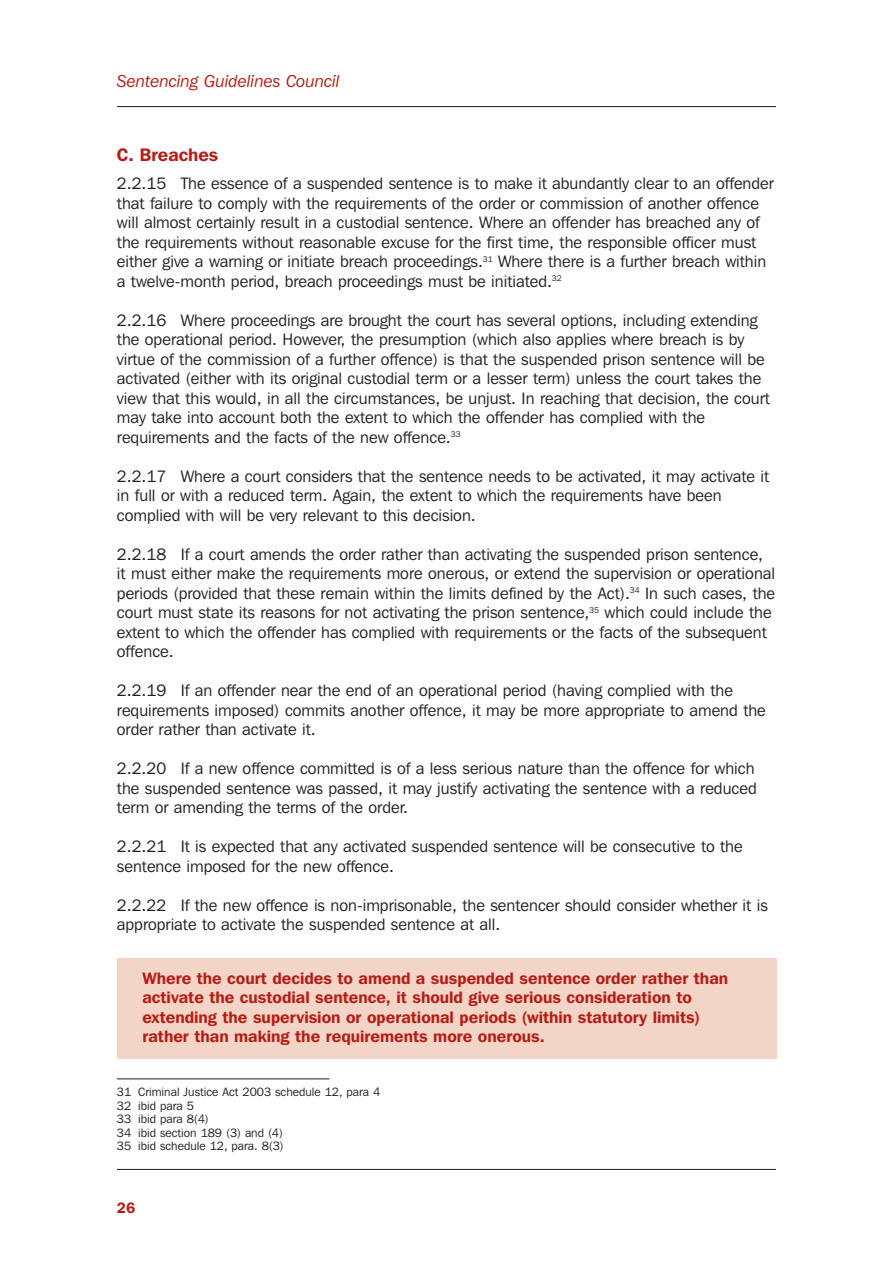
<style>
.page{position:relative;width:893px;height:1263px;background:#fff}
.page>*{position:absolute;margin:0;border:0;box-sizing:border-box;transform-origin:0 0}
.t1{font:600 18px "Franklin Gothic IT Cby BT";color:#b41d15}
.t2{font:italic 17.25px "Franklin Gothic IT Cby BT";color:#b41d15}
.t3{font:16.5px/19.5px "Franklin Gothic IT Cby BT";color:#231f20}
.t4{font:600 16.5px/19.5px "Franklin Gothic IT Cby BT";color:#b41d15}
.t5{font:600 15px "Franklin Gothic IT Cby BT";color:#b41d15}
.t6{font:12px/13.5px "Franklin Gothic IT Cby BT";color:#231f20}
</style>
<div class="page">
<div style="left:117px;top:958px;width:659px;height:101px;background:#f3d5c7"></div>
<hr style="left:117px;top:1169px;width:659px;height:1px;background:#231f20">
<hr style="left:117px;top:106px;width:659px;height:1px;background:#231f20">
<hr style="left:117px;top:1078px;width:213px;height:1px;background:#231f20">
<p class="t2" style="left:117px;top:75px;width:224px">Sentencing Guidelines Council</p>
<p class="t1" style="left:117px;top:149px;width:103px">C. Breaches</p>
<p class="t3" style="left:117px;top:175px;width:658px">2.2.15 The essence of a suspended sentence is to make it abundantly clear to an offender that failure to comply with the requirements of the order or commission of another offence will almost certainly result in a custodial sentence. Where an offender has breached any of the requirements without reasonable excuse for the first time, the responsible officer must either give a warning or initiate breach proceedings.<sup>31</sup> Where there is a further breach within a twelve-month period, breach proceedings must be initiated.<sup>32</sup></p>
<p class="t3" style="left:117px;top:312px;width:654px">2.2.16 Where proceedings are brought the court has several options, including extending the operational period. However, the presumption (which also applies where breach is by virtue of the commission of a further offence) is that the suspended prison sentence will be activated (either with its original custodial term or a lesser term) unless the court takes the view that this would, in all the circumstances, be unjust. In reaching that decision, the court may take into account both the extent to which the offender has complied with the requirements and the facts of the new offence.<sup>33</sup></p>
<p class="t3" style="left:117px;top:468px;width:654px">2.2.17 Where a court considers that the sentence needs to be activated, it may activate it in full or with a reduced term. Again, the extent to which the requirements have been complied with will be very relevant to this decision.</p>
<p class="t3" style="left:117px;top:546px;width:660px">2.2.18 If a court amends the order rather than activating the suspended prison sentence, it must either make the requirements more onerous, or extend the supervision or operational periods (provided that these remain within the limits defined by the Act).<sup>34</sup> In such cases, the court must state its reasons for not activating the prison sentence,<sup>35</sup> which could include the extent to which the offender has complied with requirements or the facts of the subsequent offence.</p>
<p class="t3" style="left:117px;top:682px;width:650px">2.2.19 If an offender near the end of an operational period (having complied with the requirements imposed) commits another offence, it may be more appropriate to amend the order rather than activate it.</p>
<p class="t3" style="left:117px;top:760px;width:641px">2.2.20 If a new offence committed is of a less serious nature than the offence for which the suspended sentence was passed, it may justify activating the sentence with a reduced term or amending the terms of the order.</p>
<p class="t3" style="left:117px;top:838px;width:627px">2.2.21 It is expected that any activated suspended sentence will be consecutive to the sentence imposed for the new offence.</p>
<p class="t3" style="left:117px;top:897px;width:652px">2.2.22 If the new offence is non-imprisonable, the sentencer should consider whether it is appropriate to activate the suspended sentence at all.</p>
<p class="t4" style="left:142px;top:969px;width:587px">Where the court decides to amend a suspended sentence order rather than activate the custodial sentence, it should give serious consideration to extending the supervision or operational periods (within statutory limits) rather than making the requirements more onerous.</p>
<p class="t6" style="left:117px;top:1086px;width:265px">31 Criminal Justice Act 2003 schedule 12, para 4<br>32 ibid para 5<br>33 ibid para 8(4)<br>34 ibid section 189 (3) and (4)<br>35 ibid schedule 12, para. 8(3)</p>
<p class="t5" style="left:117px;top:1202px;width:20px">26</p>
</div>
